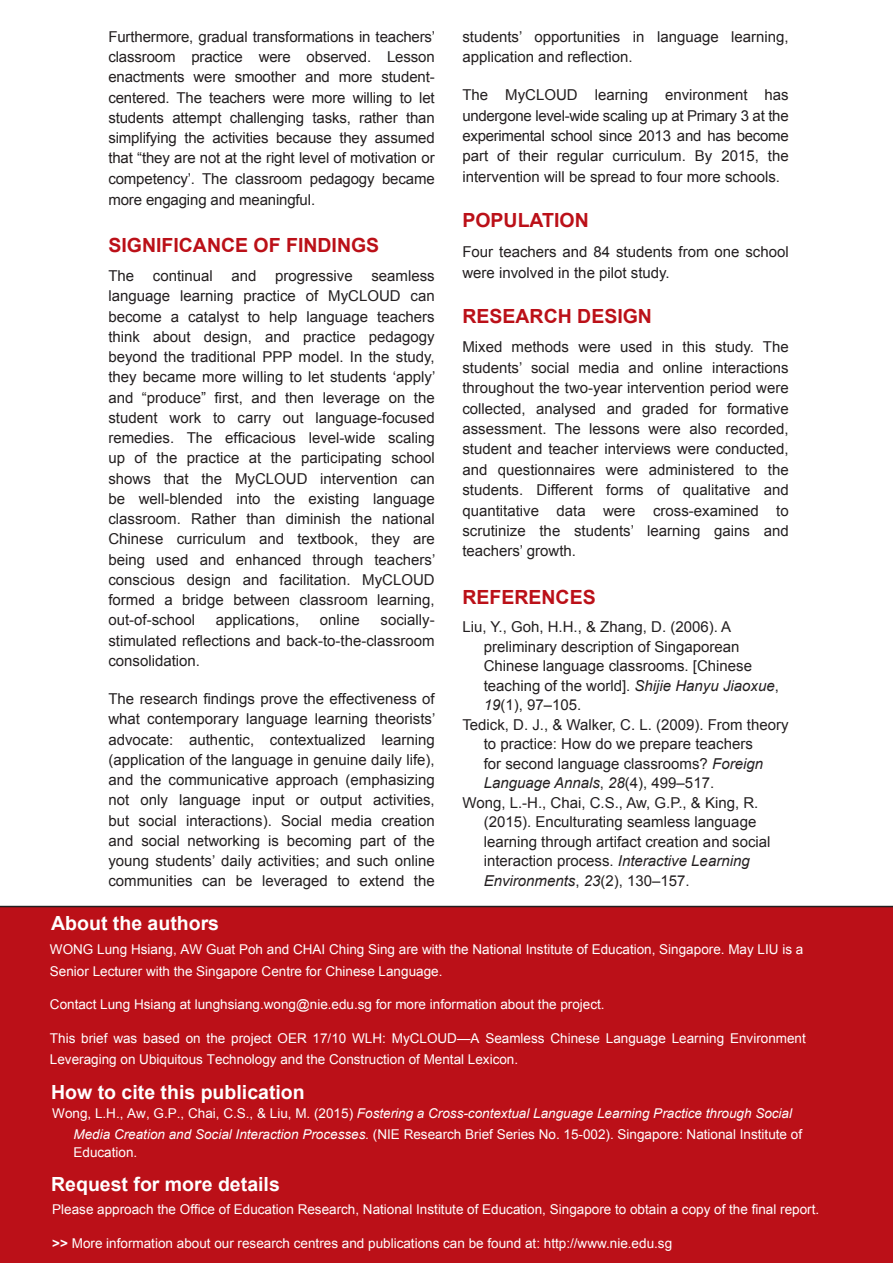
<style>
.page{position:relative;width:893px;height:1263px;background:#fff}
.page>*{position:absolute;margin:0;border:0;box-sizing:border-box;transform-origin:0 0}
.t1{font:700 19.5px "Arial";color:#fff}
.t2{font:700 19.5px "Arial";color:#bb1018}
.t3{font:15px/20.2px "Arial";color:#231f20;text-align:justify}
.t4{font:italic 15px "Arial";color:#231f20}
.t5{font:13.5px/21px "Arial";color:#fff}
.t6{font:italic 13.5px/21px "Arial";color:#fff}
.s1{font-style:italic}
.s2{font-style:normal}
.s3{font-weight:700}
</style>
<div class="page">
<div style="left:0;top:906px;width:893px;height:357px;background:#bb1018"></div>
<p class="t3" style="left:108px;top:26px;width:328px">Furthermore, gradual transformations in teachers’ classroom practice were observed. Lesson enactments were smoother and more student&shy;centered. The teachers were more willing to let students attempt challenging tasks, rather than simplifying the activities because they assumed that “they are not at the right level of motivation or competency’. The classroom pedagogy became more engaging and meaningful.</p>
<p class="t2" style="left:108px;top:232px;width:12px">signi</p>
<p class="t2" style="left:162px;top:232px;width:25px">ficance</p>
<p class="t2" style="left:254px;top:232px;width:57px">of findings</p>
<p class="t3" style="left:108px;top:266px;width:328px">The continual and progressive seamless language learning practice of MyCLOUD can become a catalyst to help language teachers think about design, and practice pedagogy beyond the traditional PPP model. In the study, they became more willing to let students ‘apply’ and “produce” first, and then leverage on the student work to carry out language-focused remedies. The efficacious level-wide scaling up of the practice at the participating school shows that the MyCLOUD intervention can be well-blended into the existing language classroom. Rather than diminish the national Chinese curriculum and textbook, they are being used and enhanced through teachers’ conscious design and facilitation. MyCLOUD formed a bridge between classroom learning, out-of-school</p>
<p class="t3" style="left:108px;top:610px;width:328px;text-indent:272px">socially&shy;stimulated reflections and back-to-the-classroom consolidation.</p>
<p class="t3" style="left:108px;top:689px;width:328px">The research findings prove the effectiveness of what contemporary language learning theorists’ advocate: authentic, contextualized learning (application of the language in genuine daily life), and the communicative approach (emphasizing not only language input or output activities, but social interactions). Social media creation and social networking is becoming part of the young students’ daily activities; and such online communities can be leveraged to extend the</p>
<p class="t3" style="left:216px;top:610px;width:85px">applications,</p>
<p class="t3" style="left:320px;top:610px;width:42px">online</p>
<p class="t1" style="left:51px;top:911px;width:169px">About the authors</p>
<p class="t3" style="left:462px;top:27px;width:328px">students’ opportunities in language learning, application and reflection.</p>
<p class="t3" style="left:462px;top:85px;width:328px">The MyCLOUD learning environment has undergone level-wide scaling up at Primary 3 at the experimental school since 2013 and has become part of their regular curriculum. By 2015, the intervention will be spread to four more schools.</p>
<p class="t2" style="left:462px;top:207px;width:128px">POPULATION</p>
<p class="t3" style="left:462px;top:241px;width:328px;line-height:21px">Four teachers and 84 students from one school were involved in the pilot study.</p>
<p class="t2" style="left:462px;top:303px;width:191px">RESEARCH DESIGN</p>
<p class="t3" style="left:462px;top:337px;width:328px">Mixed methods were used in this study. The students’ social media and online interactions throughout the two-year intervention period were collected, analysed and graded for formative assessment. The lessons were also recorded, student and teacher interviews were conducted, and questionnaires were administered to the students. Different forms of qualitative and quantitative data were cross-examined to scrutinize the students’ learning gains and teachers’ growth.</p>
<p class="t2" style="left:462px;top:584px;width:54px">References</p>
<p class="t3" style="left:462px;top:617px;width:270px">Liu, Y., Goh, H.H., &amp; Zhang, D. (2006). A</p>
<p class="t3" style="left:484px;top:637px;width:257px">preliminary description of Singaporean</p>
<p class="t3" style="left:484px;top:656px;width:270px">Chinese language classrooms. [Chinese</p>
<p class="t3" style="left:484px;top:676px;width:297px">teaching of the world]. <span class="s1">Shijie Hanyu Jiaoxue</span>,</p>
<p class="t3" style="left:484px;top:695px;width:99px"><span class="s1">19</span>(1), 97–105.</p>
<p class="t3" style="left:462px;top:715px;width:328px">Tedick, D. J., &amp; Walker, C. L. (2009). From theory</p>
<p class="t3" style="left:484px;top:734px;width:271px">to practice: How do we prepare teachers</p>
<p class="t3" style="left:484px;top:754px;width:281px">for second language classrooms? <span class="s1">Foreign</span></p>
<p class="t4" style="left:484px;top:773px;width:232px">Language Annals<span class="s2">,</span> 28<span class="s2">(4), 499–517.</span></p>
<p class="t3" style="left:462px;top:793px;width:297px">Wong, L.-H., Chai, C.S., Aw, G.P., &amp; King, R.</p>
<p class="t3" style="left:484px;top:812px;width:274px">(2015). Enculturating seamless language</p>
<p class="t3" style="left:484px;top:832px;width:288px">learning through artifact creation and social</p>
<p class="t3" style="left:484px;top:851px;width:267px">interaction process. <span class="s1">Interactive Learning</span></p>
<p class="t4" style="left:484px;top:871px;width:207px">Environments<span class="s2">,</span> 23<span class="s2">(2), 130–157.</span></p>
<p class="t5" style="left:50px;top:939px;width:755px">WONG Lung Hsiang, AW Guat Poh and CHAI Ching Sing are with the National Institute of Education, Singapore. May LIU is a<br>Senior Lecturer with the Singapore Centre for Chinese Language.</p>
<p class="t5" style="left:50px;top:994px;width:556px">Contact Lung Hsiang at lunghsiang.wong@nie.edu.sg for more information about the project.</p>
<p class="t5" style="left:50px;top:1028px;width:757px">This brief was based on the project OER 17/10 WLH: MyCLOUD—A Seamless Chinese Language Learning Environment<br>Leveraging on Ubiquitous Technology and the Construction of Mental Lexicon.</p>
<p class="t1" style="left:51px;top:1079px;width:255px">How to cite this publication</p>
<p class="t6" style="left:74px;top:1103px;width:730px;text-indent:-21px"><span class="s2">Wong, L.H., Aw, G.P., Chai, C.S., &amp; Liu, M. (2015)</span> Fostering a Cross-contextual Language Learning Practice through Social<br>Media Creation and Social Interaction Processes. <span class="s2">(NIE Research Brief Series No. 15-002). Singapore: National Institute of</span></p>
<p class="t5" style="left:74px;top:1142px;width:65px">Education.</p>
<p class="t1" style="left:51px;top:1171px;width:230px">Request for more details</p>
<p class="t5" style="left:52px;top:1199px;width:768px">Please approach the Office of Education Research, National Institute of Education, Singapore to obtain a copy of the final report.</p>
<p class="t5" style="left:52px;top:1233px;width:621px"><span class="s3">&gt;&gt;</span> More information about our research centres and publications can be found at: http://www.nie.edu.sg</p>
</div>
